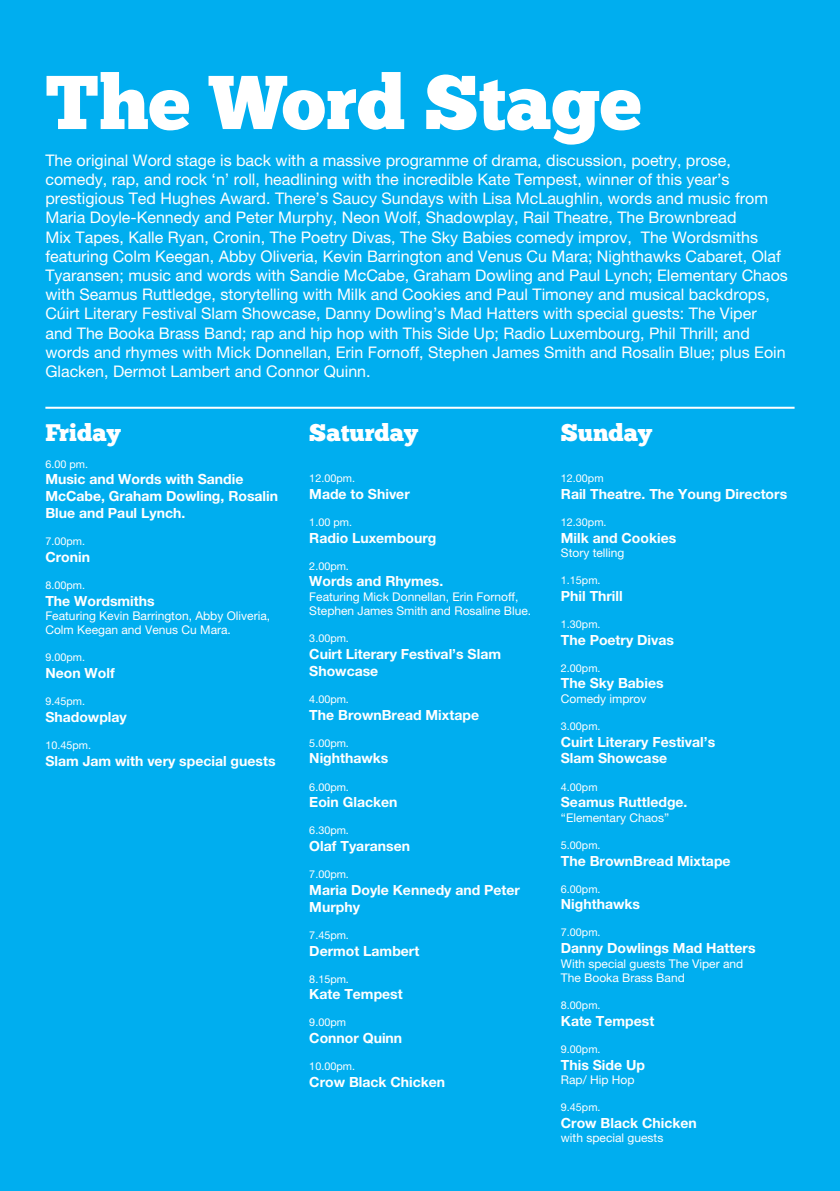
<style>
.page{position:relative;width:840px;height:1191px;background:#fff}
.page>*{position:absolute;margin:0;border:0;box-sizing:border-box;transform-origin:0 0}
.t1{font:76px "Chunk Five";color:#fff}
.t2{font:24px "Chunk Five";color:#fff}
.t3{font:16px/19.2px "Helvetica Neue LT Pro";color:#fff}
.t4{font:700 14px/16.8px "Helvetica Neue LT Pro";color:#fff}
.t5{font:12px/14.4px "Helvetica Neue LT Pro";color:#fff}
.t6{font:10.8px "Helvetica Neue LT Pro";color:#fff}
</style>
<div class="page">
<div style="left:0;top:0;width:839px;height:1191px;background:#00aeef"></div>
<hr style="left:45px;top:407px;width:749px;height:2px;background:#fff">
<h1 class="t1" style="left:45px;top:67px;width:597px">The Word Stage</h1>
<p class="t3" style="left:45px;top:150px;width:743px">The original Word stage is back with a massive programme of drama, discussion, poetry, prose, comedy, rap, and rock ‘n’ roll, headlining with the incredible Kate Tempest, winner of this year’s prestigious Ted Hughes Award. There’s Saucy Sundays with Lisa McLaughlin, words and music from Maria Doyle-Kennedy and Peter Murphy, Neon Wolf, Shadowplay, Rail Theatre, The Brownbread<br>Mix Tapes, Kalle Ryan, Cronin, The Poetry Divas, The Sky Babies comedy improv, The Wordsmiths featuring Colm Keegan, Abby Oliveria, Kevin Barrington and Venus Cu Mara; Nighthawks Cabaret, Olaf Tyaransen; music and words with Sandie McCabe, Graham Dowling and Paul Lynch; Elementary Chaos with Seamus Ruttledge, storytelling with Milk and Cookies and Paul Timoney and musical backdrops, Cúirt Literary Festival Slam Showcase, Danny Dowling’s Mad Hatters with special guests: The Viper<br>and The Booka Brass Band; rap and hip hop with This Side Up; Radio Luxembourg, Phil Thrill; and words and rhymes with Mick Donnellan, Erin Fornoff, Stephen James Smith and Rosalin Blue; plus Eoin Glacken, Dermot Lambert and Connor Quinn.</p>
<h2 class="t2" style="left:45px;top:421px;width:77px">Friday</h2>
<p class="t6" style="left:45px;top:457px;width:44px">6.00 pm.</p>
<p class="t4" style="left:45px;top:470px;width:234px">Music and Words with Sandie<br>McCabe, Graham Dowling, Rosalin<br>Blue and Paul Lynch.</p>
<p class="t6" style="left:45px;top:534px;width:41px">7.00pm.</p>
<p class="t4" style="left:45px;top:548px;width:46px">Cronin</p>
<p class="t6" style="left:45px;top:578px;width:41px">8.00pm.</p>
<p class="t4" style="left:45px;top:592px;width:111px">The Wordsmiths</p>
<p class="t5" style="left:45px;top:608px;width:226px">Featuring Kevin Barrington, Abby Oliveria,<br>Colm Keegan and Venus Cu Mara.</p>
<p class="t6" style="left:45px;top:651px;width:41px">9.00pm.</p>
<p class="t4" style="left:45px;top:664px;width:71px">Neon Wolf</p>
<p class="t6" style="left:45px;top:695px;width:41px">9.45pm.</p>
<p class="t4" style="left:45px;top:708px;width:83px">Shadowplay</p>
<p class="t6" style="left:45px;top:739px;width:47px">10.45pm.</p>
<p class="t4" style="left:45px;top:752px;width:231px">Slam Jam with very special guests</p>
<h2 class="t2" style="left:309px;top:421px;width:110px">Saturday</h2>
<p class="t6" style="left:309px;top:471px;width:47px">12.00pm.</p>
<p class="t4" style="left:309px;top:485px;width:102px">Made to Shiver</p>
<p class="t6" style="left:309px;top:515px;width:44px">1.00 pm.</p>
<p class="t4" style="left:309px;top:529px;width:129px">Radio Luxembourg</p>
<p class="t6" style="left:309px;top:559px;width:41px">2.00pm.</p>
<p class="t4" style="left:309px;top:572px;width:135px">Words and Rhymes.</p>
<p class="t5" style="left:309px;top:589px;width:223px">Featuring Mick Donnellan, Erin Fornoff,<br>Stephen James Smith and Rosaline Blue.</p>
<p class="t6" style="left:309px;top:632px;width:41px">3.00pm.</p>
<p class="t4" style="left:309px;top:645px;width:193px">Cuirt Literary Festival’s Slam<br>Showcase</p>
<p class="t6" style="left:309px;top:692px;width:41px">4.00pm.</p>
<p class="t4" style="left:309px;top:706px;width:171px">The BrownBread Mixtape</p>
<p class="t6" style="left:309px;top:736px;width:41px">5.00pm.</p>
<p class="t4" style="left:309px;top:750px;width:81px">Nighthawks</p>
<p class="t6" style="left:309px;top:780px;width:41px">6.00pm.</p>
<p class="t4" style="left:309px;top:793px;width:90px">Eoin Glacken</p>
<p class="t6" style="left:309px;top:824px;width:41px">6.30pm.</p>
<p class="t4" style="left:309px;top:837px;width:102px">Olaf Tyaransen</p>
<p class="t6" style="left:309px;top:868px;width:41px">7.00pm.</p>
<p class="t4" style="left:309px;top:881px;width:212px">Maria Doyle Kennedy and Peter<br>Murphy</p>
<p class="t6" style="left:309px;top:928px;width:41px">7.45pm.</p>
<p class="t4" style="left:309px;top:942px;width:111px">Dermot Lambert</p>
<p class="t6" style="left:309px;top:972px;width:41px">8.15pm.</p>
<p class="t4" style="left:309px;top:985px;width:95px">Kate Tempest</p>
<p class="t6" style="left:309px;top:1016px;width:38px">9.00pm</p>
<p class="t4" style="left:309px;top:1029px;width:94px">Connor Quinn</p>
<p class="t6" style="left:309px;top:1060px;width:47px">10.00pm.</p>
<p class="t4" style="left:309px;top:1073px;width:137px">Crow Black Chicken</p>
<h2 class="t2" style="left:560px;top:421px;width:93px">Sunday</h2>
<p class="t6" style="left:560px;top:471px;width:44px">12.00pm</p>
<p class="t4" style="left:560px;top:485px;width:228px">Rail Theatre. The Young Directors</p>
<p class="t6" style="left:560px;top:515px;width:47px">12.30pm.</p>
<p class="t4" style="left:560px;top:529px;width:117px">Milk and Cookies</p>
<p class="t5" style="left:560px;top:545px;width:65px">Story telling</p>
<p class="t6" style="left:560px;top:574px;width:41px">1.15pm.</p>
<p class="t4" style="left:560px;top:587px;width:63px">Phil Thrill</p>
<p class="t6" style="left:560px;top:617px;width:41px">1.30pm.</p>
<p class="t4" style="left:560px;top:631px;width:115px">The Poetry Divas</p>
<p class="t6" style="left:560px;top:661px;width:41px">2.00pm.</p>
<p class="t4" style="left:560px;top:675px;width:104px">The Sky Babies</p>
<p class="t5" style="left:560px;top:691px;width:87px">Comedy improv</p>
<p class="t6" style="left:560px;top:719px;width:41px">3.00pm.</p>
<p class="t4" style="left:560px;top:733px;width:156px">Cuirt Literary Festival’s<br>Slam Showcase</p>
<p class="t6" style="left:560px;top:780px;width:38px">4.00pm</p>
<p class="t4" style="left:560px;top:793px;width:128px">Seamus Ruttledge.</p>
<p class="t5" style="left:560px;top:810px;width:110px">“Elementary Chaos”</p>
<p class="t6" style="left:560px;top:838px;width:41px">5.00pm.</p>
<p class="t4" style="left:560px;top:852px;width:171px">The BrownBread Mixtape</p>
<p class="t6" style="left:560px;top:882px;width:41px">6.00pm.</p>
<p class="t4" style="left:560px;top:895px;width:81px">Nighthawks</p>
<p class="t6" style="left:560px;top:926px;width:41px">7.00pm.</p>
<p class="t4" style="left:560px;top:939px;width:196px">Danny Dowlings Mad Hatters</p>
<p class="t5" style="left:560px;top:956px;width:184px">With special guests The Viper and<br>The Booka Brass Band</p>
<p class="t6" style="left:560px;top:998px;width:41px">8.00pm.</p>
<p class="t4" style="left:560px;top:1012px;width:95px">Kate Tempest</p>
<p class="t6" style="left:560px;top:1042px;width:41px">9.00pm.</p>
<p class="t4" style="left:560px;top:1056px;width:85px">This Side Up</p>
<p class="t5" style="left:560px;top:1072px;width:75px">Rap/ Hip Hop</p>
<p class="t6" style="left:560px;top:1100px;width:41px">9.45pm.</p>
<p class="t4" style="left:560px;top:1114px;width:137px">Crow Black Chicken</p>
<p class="t5" style="left:560px;top:1130px;width:104px">with special guests</p>
</div>
